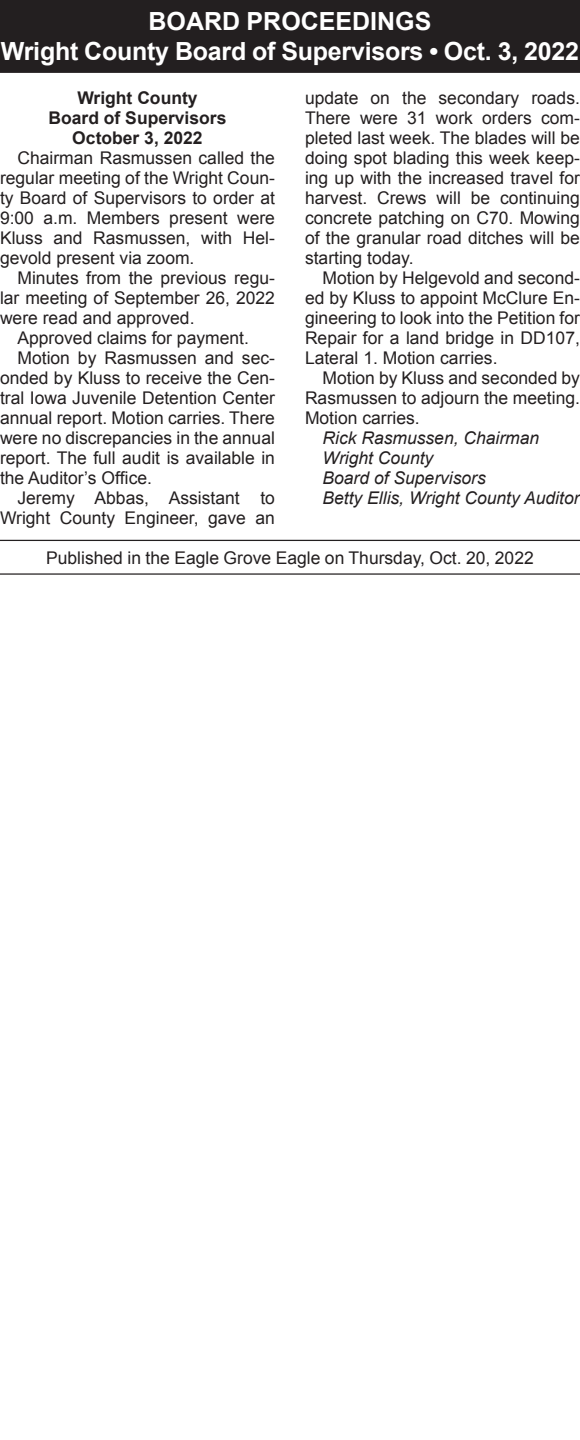
<style>
.page{position:relative;width:580px;height:1440px;background:#fff}
.page>*{position:absolute;margin:0;border:0;box-sizing:border-box;transform-origin:0 0}
.Reversed_Heading_Tit{font:700 25px "Arial";letter-spacing:-.01em;color:#fff}
.Reversed_Heading_All{font:700 25px "Arial";color:#fff}
.footer_long{font:17.5px/20px "Arial";color:#231f20;text-align:justify}
.t1{font:italic 17.5px "Arial";color:#231f20}
.t2{font:700 17.5px "Arial";color:#231f20}
</style>
<div class="page">
<div style="left:0;top:0;width:580px;height:43px;background:#231f20"></div>
<div style="left:0;top:30px;width:580px;height:43px;background:#231f20"></div>
<hr style="left:0;top:540px;width:580px;height:1px;background:#231f20">
<hr style="left:0;top:573px;width:580px;height:2px;background:#231f20">
<p class="Reversed_Heading_All" style="left:149px;top:5px;width:284px">BOARD PROCEEDINGS</p>
<p class="Reversed_Heading_Tit" style="left:1px;top:35px;width:580px">Wright County Board of Supervisors • Oct. 3, 2022</p>
<p class="t2" style="left:77px;top:86px;width:122px">Wright County</p>
<p class="t2" style="left:49px;top:106px;width:179px">Board of Supervisors</p>
<p class="t2" style="left:72px;top:126px;width:132px">October 3, 2022</p>
<p class="footer_long" style="left:0;top:148px;width:277px;text-indent:18px">Chairman Rasmussen called the regular meeting of the Wright Coun&shy;ty Board of Supervisors to order at 9:00 a.m. Members present were Kluss and Rasmussen, with Hel&shy;gevold present via zoom.</p>
<p class="footer_long" style="left:0;top:268px;width:276px;text-indent:18px">Minutes from the previous regu&shy;lar meeting of September 26, 2022 were read and approved.</p>
<p class="footer_long" style="left:18px;top:328px;width:233px">Approved claims for payment.</p>
<p class="footer_long" style="left:0;top:348px;width:276px;text-indent:18px">Motion by Rasmussen and sec&shy;onded by Kluss to receive the Cen&shy;tral Iowa Juvenile Detention Center annual report. Motion carries. There were no discrepancies in the annual report. The full audit is available in the Auditor’s Office.</p>
<p class="footer_long" style="left:0;top:488px;width:277px;text-align:right">Jeremy Abbas, Assistant to<br>Wright County Engineer, gave an</p>
<p class="footer_long" style="left:305px;top:88px;width:277px">update on the secondary roads.<br>There were 31 work orders com&shy;pleted last week. The blades will be doing spot blading this week keep&shy;ing up with the increased travel for harvest. Crews will be continuing concrete patching on C70. Mowing of the granular road ditches will be starting today.</p>
<p class="footer_long" style="left:305px;top:268px;width:276px;text-indent:18px">Motion by Helgevold and second&shy;ed by Kluss to appoint McClure En&shy;gineering to look into the Petition for Repair for a land bridge in DD107, Lateral 1. Motion carries.</p>
<p class="footer_long" style="left:305px;top:368px;width:276px;text-indent:18px">Motion by Kluss and seconded by Rasmussen to adjourn the meeting.<br>Motion carries.</p>
<p class="t1" style="left:322px;top:426px;width:218px">Rick Rasmussen, Chairman</p>
<p class="t1" style="left:322px;top:446px;width:112px">Wright County</p>
<p class="t1" style="left:322px;top:466px;width:165px">Board of Supervisors</p>
<p class="t1" style="left:322px;top:486px;width:259px">Betty Ellis, Wright County Auditor</p>
<p class="footer_long" style="left:46px;top:548px;width:489px">Published in the Eagle Grove Eagle on Thursday, Oct. 20, 2022</p>
</div>
